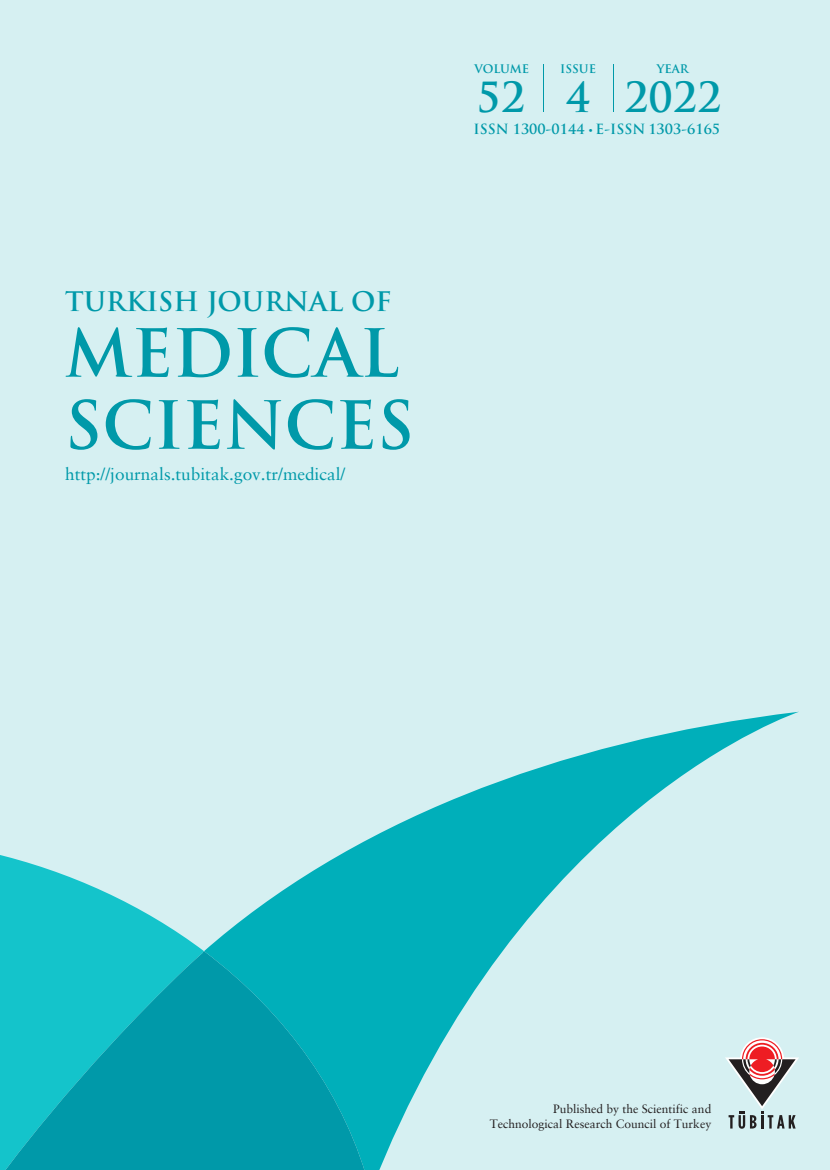
<style>
.page{position:relative;width:830px;height:1170px;background:#fff}
.page>*{position:absolute;margin:0;border:0;box-sizing:border-box;transform-origin:0 0}
.t1{font:700 64.5px "Trajan Pro";color:#0099a9}
.t2{font:700 40.5px "Trajan Pro";color:#0099a9}
.t3{font:700 26.25px "Trajan Pro";color:#0099a9}
.t4{font:17.25px "Sabon Greek";color:#0099a9}
.t5{font:700 13.65px "Trajan Pro";color:#0099a9}
.t6{font:12px "Sabon Greek";color:#231f20}
.t7{font:700 11.55px "Trajan Pro";color:#0099a9}
.s1{font-family:"Myriad Pro";font-weight:400}
</style>
<div class="page">
<div style="left:0;top:0;width:829px;height:1169px;background:#d6f0f2"></div>
<svg style="left:204px;top:711px;width:594px;height:458px"></svg>
<svg style="left:0;top:855px;width:204px;height:96px;fill:#14c4cb"></svg>
<svg style="left:0;top:951px;width:370px;height:218px;background:#05a8b5"></svg>
<hr style="left:542px;top:64px;width:1px;height:48px;background:#0099a9">
<hr style="left:613px;top:64px;width:1px;height:48px;background:#0099a9">
<svg style="left:724px;top:1037px;width:74px;height:91px"></svg>
<p class="t3" style="left:65px;top:285px;width:328px">TURKISH JOURNAL OF</p>
<p class="t1" style="left:65px;top:313px;width:335px">MEDICAL</p>
<p class="t1" style="left:65px;top:385px;width:351px">SCIENCES</p>
<p class="t4" style="left:65px;top:464px;width:281px">http://journals.tubitak.gov.tr/medical/</p>
<p class="t7" style="left:474px;top:62px;width:56px">VOLUME</p>
<p class="t2" style="left:476px;top:72px;width:50px">52</p>
<p class="t2" style="left:623px;top:72px;width:99px">2022</p>
<p class="t7" style="left:560px;top:62px;width:37px">ISSUE</p>
<p class="t7" style="left:656px;top:62px;width:33px">YEAR</p>
<p class="t2" style="left:565px;top:72px;width:26px">4</p>
<p class="t5" style="left:473px;top:120px;width:248px">ISSN 1300-0144 <span class="s1">•</span> E-ISSN 1303-6165</p>
<p class="t6" style="left:553px;top:1102px;width:160px">Published by the Scientific and</p>
<p class="t6" style="left:489px;top:1116px;width:223px">Technological Research Council of Turkey</p>
</div>
